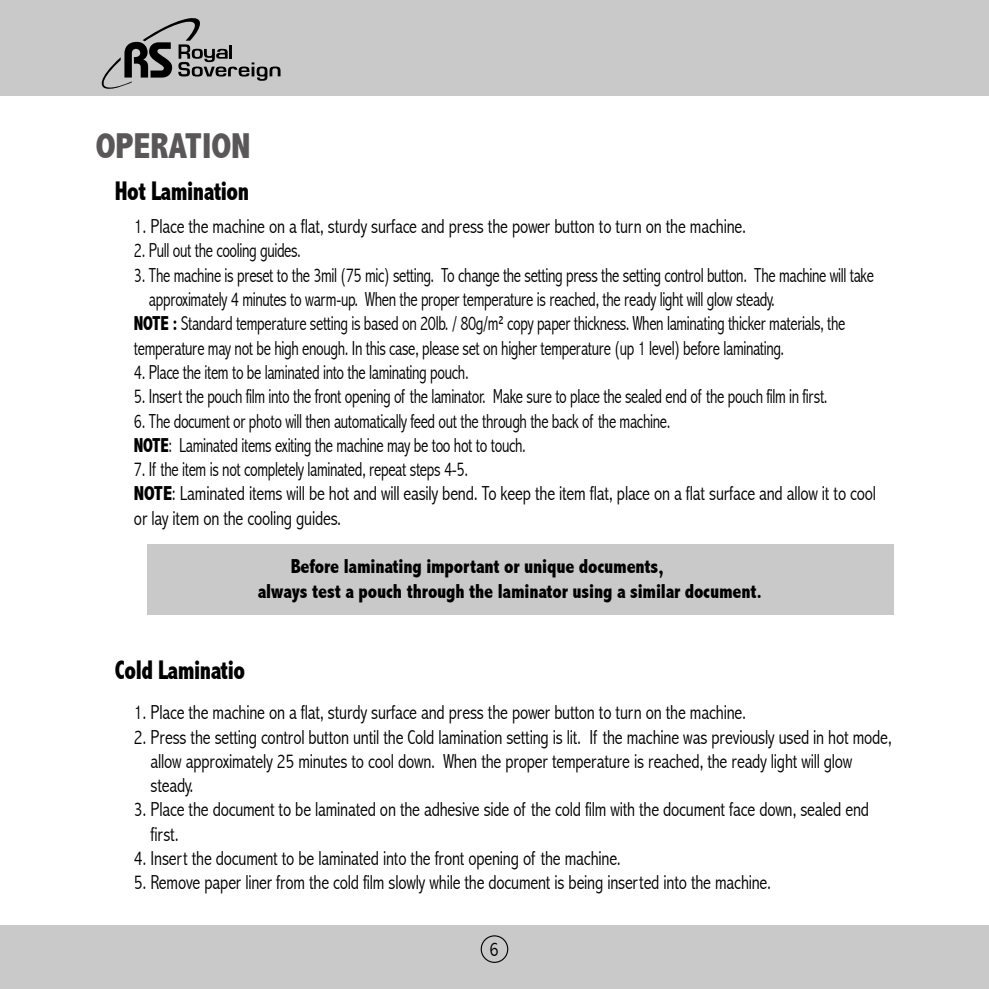
<style>
.page{position:relative;width:989px;height:989px;background:#fff}
.page>*{position:absolute;margin:0;border:0;box-sizing:border-box;transform-origin:0 0}
.t1{font:800 condensed 36px "Abadi";color:#595757}
.t2{font:800 condensed 27px "Abadi";letter-spacing:-.02em;color:#000;scale:.88 1}
.t3{font:300 condensed 20.25px/24.3px "Abadi";letter-spacing:-.01em;color:#000;scale:.88 1}
.t4{font:300 condensed 20.25px/24.3px "Abadi";letter-spacing:-.01em;color:#000;scale:.95 1}
.t5{font:800 condensed 20.25px/24.3px "Abadi";letter-spacing:-.01em;color:#000;scale:.95 1}
.t6{font:300 condensed 20.25px "Abadi";letter-spacing:-.01em;color:#000}
.s1{font-weight:800}
</style>
<div class="page">
<div style="left:0;top:0;width:989px;height:96px;background:#c9c9ca"></div>
<div style="left:0;top:925px;width:989px;height:64px;background:#c9c9ca"></div>
<div style="left:481px;top:935px;width:27px;height:28px;border:1px solid #000;border-radius:50%"></div>
<svg style="left:101px;top:18px;width:179px;height:71px"></svg>
<div style="left:147px;top:544px;width:746px;height:70px;background:#c9c9ca"></div>
<h1 class="t1" style="left:96px;top:125px;width:157px">OPERATION</h1>
<h2 class="t2" style="left:115px;top:175px;width:154px">Hot Lamination</h2>
<p class="t4" style="left:134px;top:214px;width:646px">1. Place the machine on a flat, sturdy surface and press the power button to turn on the machine.</p>
<p class="t3" style="left:134px;top:238px;width:191px">2. Pull out the cooling guides.</p>
<p class="t3" style="left:134px;top:263px;width:842px">3. The machine is preset to the 3mil (75 mic) setting. To change the setting press the setting control button. The machine will take</p>
<p class="t3" style="left:149px;top:287px;width:712px">approximately 4 minutes to warm-up. When the proper temperature is reached, the ready light will glow steady.</p>
<p class="t3" style="left:134px;top:311px;width:810px"><span class="s1">NOTE :</span> Standard temperature setting is based on 20lb. / 80g/m² copy paper thickness. When laminating thicker materials, the</p>
<p class="t3" style="left:134px;top:336px;width:740px">temperature may not be high enough. In this case, please set on higher temperature (up 1 level) before laminating.</p>
<p class="t3" style="left:134px;top:360px;width:382px">4. Place the item to be laminated into the laminating pouch.</p>
<p class="t3" style="left:134px;top:384px;width:789px">5. Insert the pouch film into the front opening of the laminator. Make sure to place the sealed end of the pouch film in first.</p>
<p class="t3" style="left:134px;top:408px;width:611px">6. The document or photo will then automatically feed out the through the back of the machine.<br><span class="s1">NOTE</span>: Laminated items exiting the machine may be too hot to touch.</p>
<p class="t3" style="left:134px;top:457px;width:845px">7. If the item is not completely laminated, repeat steps 4-5.<br><span class="s1">NOTE</span>: Laminated items will be hot and will easily bend. To keep the item flat, place on a flat surface and allow it to cool or lay item on the cooling guides.</p>
<p class="t5" style="left:258px;top:554px;width:532px;text-indent:33px">Before laminating important or unique documents,<br>always test a pouch through the laminator using a similar document.</p>
<h2 class="t2" style="left:115px;top:654px;width:150px">Cold Laminatio</h2>
<p class="t4" style="left:134px;top:700px;width:646px">1. Place the machine on a flat, sturdy surface and press the power button to turn on the machine.</p>
<p class="t4" style="left:151px;top:724px;width:781px;text-indent:-17px">2. Press the setting control button until the Cold lamination setting is lit. If the machine was previously used in hot mode, allow approximately 25 minutes to cool down. When the proper temperature is reached, the ready light will glow steady.</p>
<p class="t4" style="left:151px;top:797px;width:757px;text-indent:-17px">3. Place the document to be laminated on the adhesive side of the cold film with the document face down, sealed end first.</p>
<p class="t4" style="left:134px;top:846px;width:514px">4. Insert the document to be laminated into the front opening of the machine.</p>
<p class="t4" style="left:134px;top:870px;width:672px">5. Remove paper liner from the cold film slowly while the document is being inserted into the machine.</p>
<p class="t6" style="left:489px;top:937px;width:11px">6</p>
</div>
